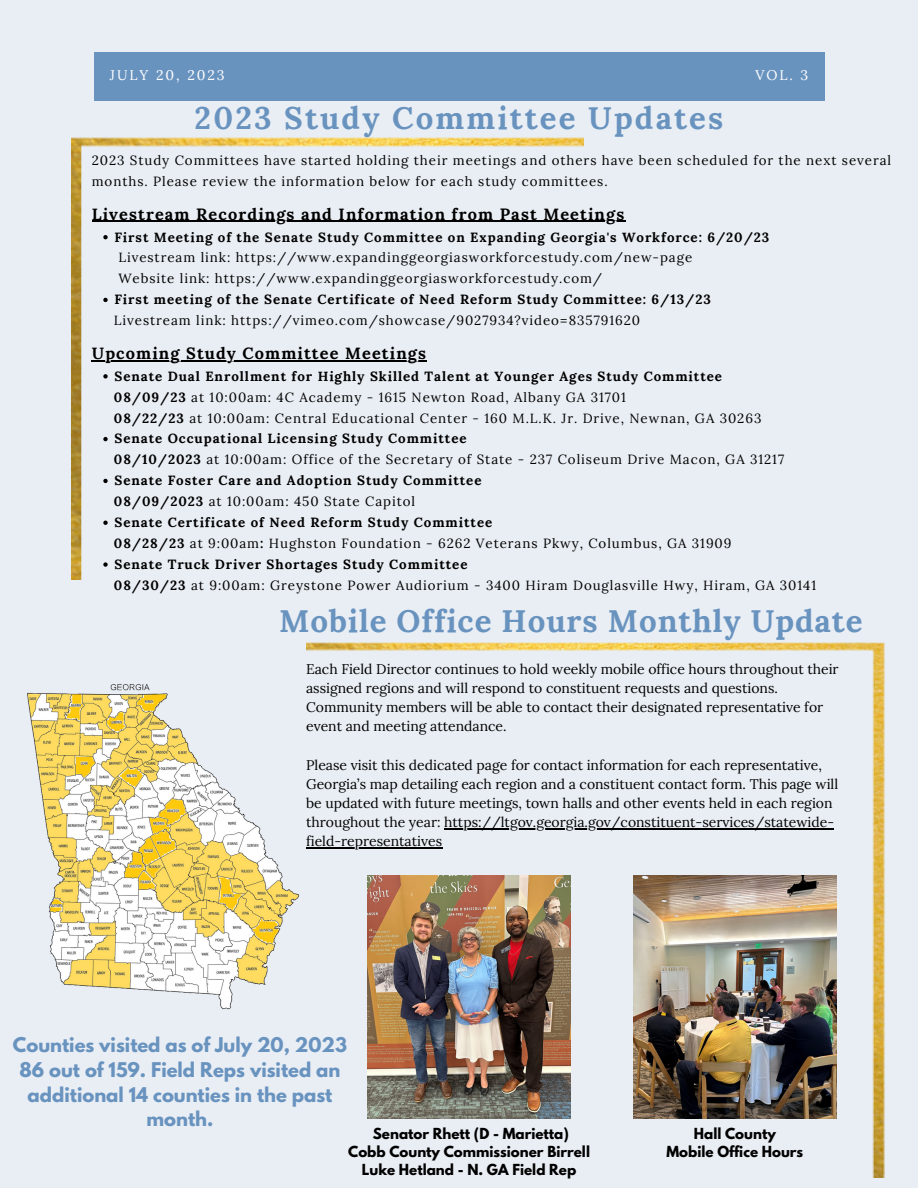
<style>
.page{position:relative;width:918px;height:1188px;background:#e9eef4}
.page>*{position:absolute;margin:0;border:0;box-sizing:border-box;transform-origin:0 0}
.t1{font:700 31.2px "Lora";letter-spacing:.03em;color:#6993bf}
.t2{font:700 31.2px "Lora";letter-spacing:.07em;color:#6993bf}
.t3{font:700 18px/24.8px "League Spartan";color:#6993bf;text-align:center}
.t4{font:700 16.35px "Lora";letter-spacing:.07em;color:#000}
.t5{font:13.95px/19.2px "Lora";color:#000}
.t6{font:13.95px "Lora";letter-spacing:.14em;color:#fff}
.t7{font:700 13.5px "League Spartan";color:#000}
.t8{font:13.35px/20.9px "Lora";letter-spacing:.07em;color:#000}
.t9{font:700 13.35px "Lora";letter-spacing:.07em;color:#000}
.s1{font-weight:700}
</style>
<div class="page">
<div style="left:95px;top:53px;width:730px;height:47px;background:#6993bf"></div>
<hr style="left:92px;top:221px;width:533px;height:1px;background:#000">
<img style="left:306px;top:642px;width:579px;height:536px">
<img style="left:27px;top:684px;width:272px;height:326px">
<img style="left:71px;top:137px;width:512px;height:442px">
<hr style="left:444px;top:828px;width:390px;height:1px;background:#000">
<hr style="left:306px;top:847px;width:136px;height:1px;background:#000">
<img style="left:368px;top:875px;width:202px;height:243px">
<img style="left:634px;top:875px;width:202px;height:243px">
<p class="t6" style="left:110px;top:66px;width:116px">JULY 20, 2023</p>
<p class="t6" style="left:755px;top:66px;width:55px">VOL. 3</p>
<p class="t2" style="left:195px;top:98px;width:530px">2023 Study Committee Updates</p>
<p class="t8" style="left:92px;top:150px;width:801px">2023 Study Committees have started holding their meetings and others have been scheduled for the next several months. Please review the information below for each study committees.</p>
<p class="t4" style="left:92px;top:203px;width:534px">Livestream Recordings and Information from Past Meetings</p>
<p class="t8" style="left:118px;top:247px;width:575px">Livestream link: https://www.expandinggeorgiasworkforcestudy.com/new-page</p>
<p class="t8" style="left:118px;top:268px;width:485px">Website link: https://www.expandinggeorgiasworkforcestudy.com/</p>
<p class="t8" style="left:114px;top:310px;width:528px">Livestream link: https://vimeo.com/showcase/9027934?video=835791620</p>
<p class="t4" style="left:92px;top:342px;width:336px">Upcoming Study Committee Meetings</p>
<p class="t8" style="left:114px;top:386px;width:513px"><span class="s1">08/09/23</span> at 10:00am: 4C Academy - 1615 Newton Road, Albany GA 31701</p>
<p class="t8" style="left:114px;top:407px;width:649px"><span class="s1">08/22/23</span> at 10:00am: Central Educational Center - 160 M.L.K. Jr. Drive, Newnan, GA 30263</p>
<p class="t8" style="left:114px;top:449px;width:672px"><span class="s1">08/10/2023</span> at 10:00am: Office of the Secretary of State - 237 Coliseum Drive Macon, GA 31217</p>
<p class="t8" style="left:114px;top:491px;width:303px"><span class="s1">08/09/2023</span> at 10:00am: 450 State Capitol</p>
<p class="t8" style="left:114px;top:533px;width:619px"><span class="s1">08/28/23</span> at 9:00am<span class="s1">:</span> Hughston Foundation - 6262 Veterans Pkwy, Columbus, GA 31909</p>
<p class="t8" style="left:114px;top:574px;width:704px"><span class="s1">08/30/23</span> at 9:00am: Greystone Power Audiorium - 3400 Hiram Douglasville Hwy, Hiram, GA 30141</p>
<p class="t1" style="left:279px;top:600px;width:585px">Mobile Office Hours Monthly Update</p>
<p class="t9" style="left:114px;top:228px;width:657px">First Meeting of the Senate Study Committee on Expanding Georgia's Workforce: 6/20/23</p>
<p class="t9" style="left:114px;top:291px;width:598px">First meeting of the Senate Certificate of Need Reform Study Committee: 6/13/23</p>
<p class="t9" style="left:114px;top:367px;width:609px">Senate Dual Enrollment for Highly Skilled Talent at Younger Ages Study Committee</p>
<p class="t9" style="left:114px;top:430px;width:354px">Senate Occupational Licensing Study Committee</p>
<p class="t9" style="left:114px;top:472px;width:369px">Senate Foster Care and Adoption Study Committee</p>
<p class="t9" style="left:114px;top:514px;width:379px">Senate Certificate of Need Reform Study Committee</p>
<p class="t9" style="left:114px;top:555px;width:355px">Senate Truck Driver Shortages Study Committee</p>
<p class="t5" style="left:306px;top:659px;width:534px">Each Field Director continues to hold weekly mobile office hours throughout their assigned regions and will respond to constituent requests and questions.<br>Community members will be able to contact their designated representative for event and meeting attendance.</p>
<p class="t5" style="left:306px;top:755px;width:534px">Please visit this dedicated page for contact information for each representative, Georgia’s map detailing each region and a constituent contact form. This page will be updated with future meetings, town halls and other events held in each region throughout the year: https://ltgov.georgia.gov/constituent-services/statewide&shy;field-representatives</p>
<p class="t3" style="left:13px;top:1035px;width:336px">Counties visited as of July 20, 2023</p>
<p class="t3" style="left:20px;top:1060px;width:322px">86 out of 159. Field Reps visited an additional 14 counties in the past month.</p>
<p class="t7" style="left:373px;top:1127px;width:198px">Senator Rhett (D - Marietta)</p>
<p class="t7" style="left:348px;top:1145px;width:243px">Cobb County Commissioner Birrell</p>
<p class="t7" style="left:362px;top:1163px;width:216px">Luke Hetland - N. GA Field Rep</p>
<p class="t7" style="left:694px;top:1127px;width:83px">Hall County</p>
<p class="t7" style="left:667px;top:1145px;width:138px">Mobile Office Hours</p>
</div>
